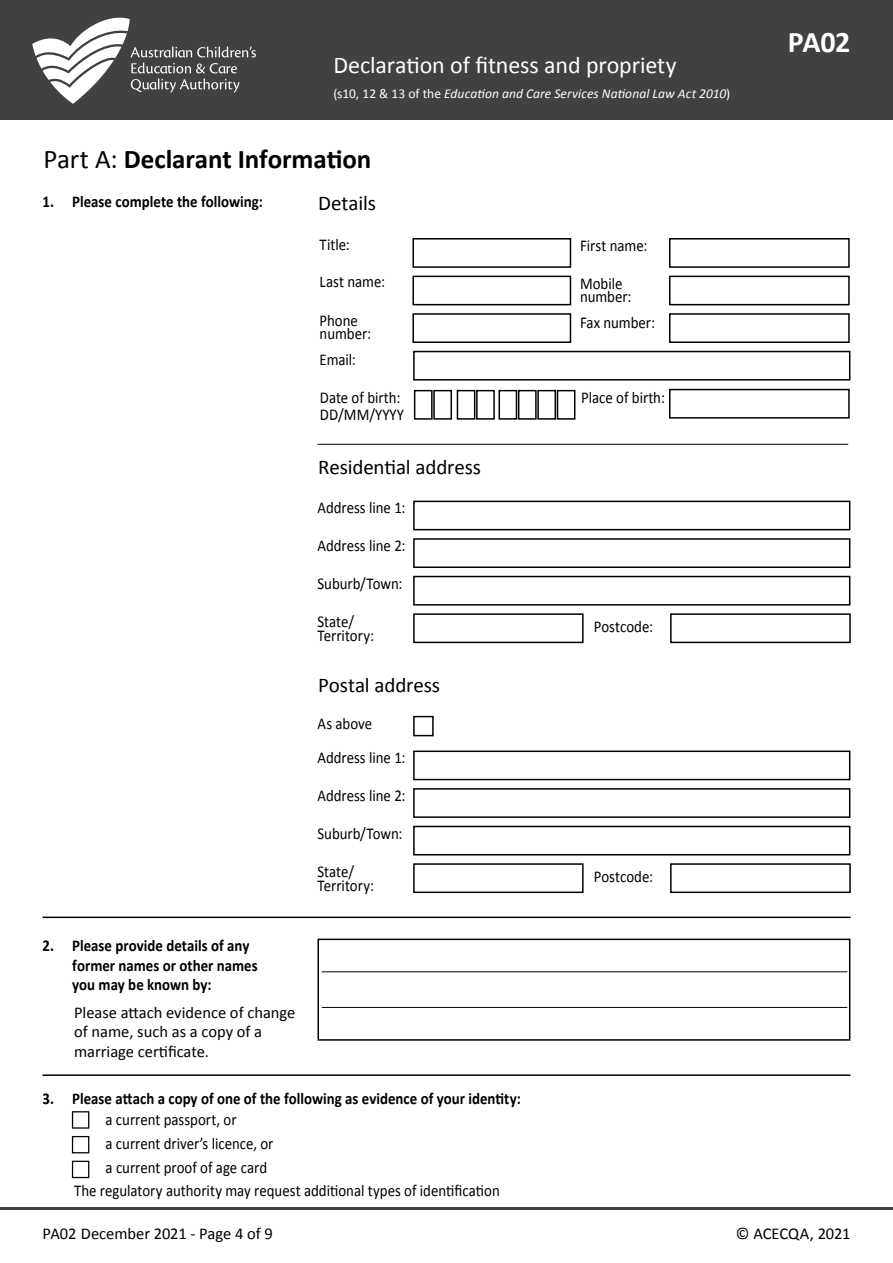
<style>
.page{position:relative;width:893px;height:1263px;background:#fff}
.page>*{position:absolute;margin:0;border:0;box-sizing:border-box;transform-origin:0 0}
.t1{font:700 30px "Calibri";color:#fff}
.t2{font:700 27px "Calibri";letter-spacing:-.005em;color:#000}
.t3{font:24px "Calibri";letter-spacing:-.005em;color:#fff}
.t4{font:21px "Calibri";letter-spacing:-.005em;color:#000}
.t5{font:16.5px/13.5px "Calibri";color:#000;scale:.9 1}
.t6{font:700 16.5px/19.5px "Calibri";color:#000;scale:.9 1}
.t7{font:16.5px/19.5px "Calibri";color:#000}
.t8{font:italic 13.5px "Calibri";letter-spacing:.005em;color:#fff}
.s1{font-style:normal}
.s2{font-weight:400}
.s3{font-weight:700}
</style>
<div class="page">
<hr style="left:0;top:1207px;width:893px;height:2px;background:#414042">
<div style="left:0;top:0;width:893px;height:119px;background:#414042"></div>
<svg style="left:32px;top:17px;width:224px;height:87px"></svg>
<div style="left:413px;top:716px;width:21px;height:20px;border:2px solid #000"></div>
<div style="left:412px;top:238px;width:159px;height:30px;border:2px solid #000"></div>
<div style="left:669px;top:238px;width:181px;height:30px;border:2px solid #000"></div>
<div style="left:412px;top:276px;width:159px;height:29px;border:2px solid #000"></div>
<div style="left:412px;top:313px;width:159px;height:30px;border:2px solid #000"></div>
<div style="left:670px;top:613px;width:181px;height:30px;border:2px solid #000"></div>
<div style="left:670px;top:863px;width:181px;height:30px;border:2px solid #000"></div>
<div style="left:413px;top:501px;width:437px;height:29px;border:2px solid #000"></div>
<div style="left:413px;top:750px;width:437px;height:30px;border:2px solid #000"></div>
<div style="left:413px;top:538px;width:437px;height:30px;border:2px solid #000"></div>
<div style="left:413px;top:788px;width:437px;height:30px;border:2px solid #000"></div>
<div style="left:413px;top:576px;width:437px;height:29px;border:2px solid #000"></div>
<div style="left:413px;top:826px;width:437px;height:29px;border:2px solid #000"></div>
<div style="left:413px;top:613px;width:171px;height:30px;border:2px solid #000"></div>
<div style="left:413px;top:863px;width:171px;height:30px;border:2px solid #000"></div>
<hr style="left:317px;top:444px;width:531px;height:1px;background:#000">
<div style="left:413px;top:351px;width:437px;height:30px;border:2px solid #000"></div>
<div style="left:669px;top:276px;width:181px;height:29px;border:2px solid #000"></div>
<div style="left:669px;top:313px;width:181px;height:30px;border:2px solid #000"></div>
<div style="left:414px;top:390px;width:19px;height:30px;border:2px solid #000"></div>
<div style="left:498px;top:390px;width:19px;height:30px;border:2px solid #000"></div>
<div style="left:457px;top:390px;width:18px;height:30px;border:2px solid #000"></div>
<div style="left:537px;top:390px;width:19px;height:30px;border:2px solid #000"></div>
<div style="left:433px;top:390px;width:19px;height:30px;border:2px solid #000"></div>
<div style="left:518px;top:390px;width:19px;height:30px;border:2px solid #000"></div>
<div style="left:476px;top:390px;width:19px;height:30px;border:2px solid #000"></div>
<div style="left:557px;top:390px;width:18px;height:30px;border:2px solid #000"></div>
<div style="left:669px;top:389px;width:181px;height:30px;border:2px solid #000"></div>
<hr style="left:43px;top:916px;width:807px;height:2px;background:#000">
<hr style="left:43px;top:1074px;width:807px;height:2px;background:#000">
<div style="left:317px;top:938px;width:533px;height:103px;border:2px solid #000"></div>
<hr style="left:322px;top:971px;width:525px;height:1px;background:#000">
<hr style="left:322px;top:1007px;width:525px;height:1px;background:#000">
<div style="left:72px;top:1111px;width:17px;height:18px;border:1px solid #000"></div>
<div style="left:72px;top:1136px;width:17px;height:17px;border:1px solid #000"></div>
<div style="left:72px;top:1161px;width:17px;height:17px;border:1px solid #000"></div>
<h3 class="t3" style="left:333px;top:50px;width:345px">Declaration of fitness and propriety</h3>
<p class="t8" style="left:333px;top:84px;width:398px"><span class="s1">(s10, 12 &amp; 13 of the</span> Education and Care Services National Law Act 2010<span class="s1">)</span></p>
<h2 class="t2" style="left:44px;top:142px;width:329px"><span class="s2">Part A:</span> Declarant Information</h2>
<p class="t6" style="left:43px;top:192px;width:246px">1. Please complete the following:</p>
<p class="t6" style="left:72px;top:936px;width:207px;text-indent:-30px">2. Please provide details of any former names or other names you may be known by:</p>
<p class="t7" style="left:74px;top:1002px;width:223px">Please attach evidence of change of name, such as a copy of a marriage certificate.</p>
<p class="t4" style="left:318px;top:190px;width:59px">Details</p>
<p class="t5" style="left:320px;top:237px;width:35px">Title:</p>
<p class="t5" style="left:320px;top:274px;width:74px">Last name:</p>
<p class="t5" style="left:320px;top:313px;width:59px">Phone number:</p>
<p class="t5" style="left:320px;top:353px;width:42px">Email:</p>
<p class="t5" style="left:580px;top:238px;width:76px">First name:</p>
<p class="t5" style="left:580px;top:276px;width:59px">Mobile number:</p>
<p class="t5" style="left:580px;top:316px;width:85px">Fax number:</p>
<p class="t5" style="left:320px;top:390px;width:91px">Date of birth:</p>
<p class="t5" style="left:581px;top:390px;width:95px">Place of birth:</p>
<p class="t5" style="left:320px;top:408px;width:95px">DD/MM/YYYY</p>
<p class="t4" style="left:318px;top:454px;width:164px">Residential address</p>
<p class="t5" style="left:317px;top:501px;width:99px">Address line 1:</p>
<p class="t5" style="left:317px;top:539px;width:99px">Address line 2:</p>
<p class="t5" style="left:317px;top:577px;width:96px">Suburb/Town:</p>
<p class="t5" style="left:317px;top:615px;width:64px">State/<br>Territory:</p>
<p class="t4" style="left:318px;top:672px;width:123px">Postal address</p>
<p class="t5" style="left:317px;top:717px;width:62px">As above</p>
<p class="t5" style="left:317px;top:751px;width:99px">Address line 1:</p>
<p class="t5" style="left:317px;top:789px;width:99px">Address line 2:</p>
<p class="t5" style="left:317px;top:827px;width:96px">Suburb/Town:</p>
<p class="t5" style="left:317px;top:865px;width:64px">State/<br>Territory:</p>
<p class="t5" style="left:594px;top:620px;width:67px">Postcode:</p>
<p class="t5" style="left:594px;top:870px;width:67px">Postcode:</p>
<p class="t6" style="left:74px;top:1087px;width:498px;line-height:21.6px;text-indent:-31px">3. Please attach a copy of one of the following as evidence of your identity: a. <span class="s2">a current passport, or</span></p>
<p class="t5" style="left:74px;top:1132px;width:475px;line-height:23.7px"><span class="s3">b.</span> a current driver’s licence, or<br><span class="s3">c.</span> a current proof of age card<br>The regulatory authority may request additional types of identification</p>
<h1 class="t1" style="left:788px;top:23px;width:64px">PA02</h1>
<p class="t7" style="left:43px;top:1224px;width:232px">PA02 December 2021 - Page 4 of 9</p>
<p class="t7" style="left:736px;top:1224px;width:116px">© ACECQA, 2021</p>
</div>
